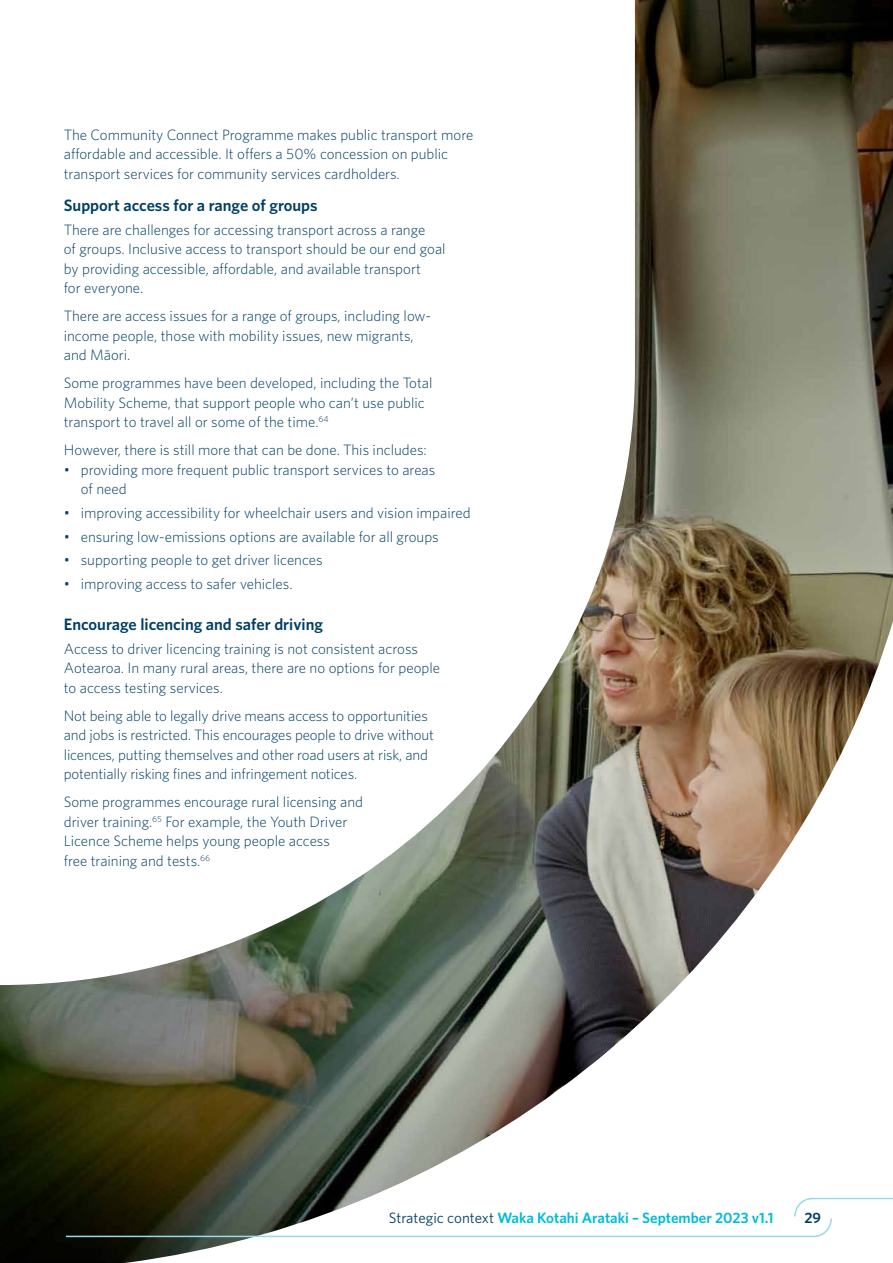
<style>
.page{position:relative;width:893px;height:1263px;background:#fff}
.page>*{position:absolute;margin:0;border:0;box-sizing:border-box;transform-origin:0 0}
.t1{font:600 16.5px "Whitney";color:#003f64}
.t2{font:300 15px/19.5px "Whitney";color:#003f64}
.t3{font:600 15px "Whitney";color:#00bcda}
.t4{font:600 15px "Whitney";color:#003f64}
.s1{font-weight:400;color:#003f64}
</style>
<div class="page">
<img style="left:0;top:0;width:893px;height:1263px">
<svg style="left:64px;top:1197px;width:829px;height:41px"></svg>
<p class="t2" style="left:64px;top:124px;width:411px">The Community Connect Programme makes public transport more affordable and accessible. It offers a 50% concession on public transport services for community services cardholders.</p>
<p class="t1" style="left:64px;top:194px;width:255px">Support access for a range of groups</p>
<p class="t2" style="left:64px;top:219px;width:383px">There are challenges for accessing transport across a range<br>of groups. Inclusive access to transport should be our end goal by providing accessible, affordable, and available transport<br>for everyone.</p>
<p class="t2" style="left:64px;top:306px;width:369px">There are access issues for a range of groups, including low&shy;income people, those with mobility issues, new migrants, and Māori.</p>
<p class="t2" style="left:64px;top:373px;width:370px">Some programmes have been developed, including the Total<br>Mobility Scheme, that support people who can’t use public transport to travel all or some of the time.<sup>64</sup></p>
<p class="t2" style="left:64px;top:440px;width:365px">However, there is still more that can be done. This includes:</p>
<p class="t2" style="left:81px;top:459px;width:356px;text-indent:-17px">• providing more frequent public transport services to areas of need</p>
<p class="t2" style="left:64px;top:502px;width:408px">• improving accessibility for wheelchair users and vision impaired</p>
<p class="t2" style="left:64px;top:526px;width:377px">• ensuring low-emissions options are available for all groups</p>
<p class="t2" style="left:64px;top:550px;width:260px">• supporting people to get driver licences</p>
<p class="t2" style="left:64px;top:574px;width:230px">• improving access to safer vehicles.</p>
<p class="t1" style="left:64px;top:613px;width:261px">Encourage licencing and safer driving</p>
<p class="t2" style="left:64px;top:638px;width:378px">Access to driver licencing training is not consistent across<br>Aotearoa. In many rural areas, there are no options for people to access testing services.</p>
<p class="t2" style="left:64px;top:705px;width:372px">Not being able to legally drive means access to opportunities and jobs is restricted. This encourages people to drive without licences, putting themselves and other road users at risk, and potentially risking fines and infringement notices.</p>
<p class="t2" style="left:64px;top:792px;width:301px">Some programmes encourage rural licensing and driver training.<sup>65</sup> For example, the Youth Driver Licence Scheme helps young people access<br>free training and tests.<sup>66</sup></p>
<p class="t3" style="left:389px;top:1208px;width:386px"><span class="s1">Strategic context</span> Waka Kotahi Arataki – September 2023 v1.1</p>
<p class="t4" style="left:804px;top:1208px;width:18px">29</p>
</div>
